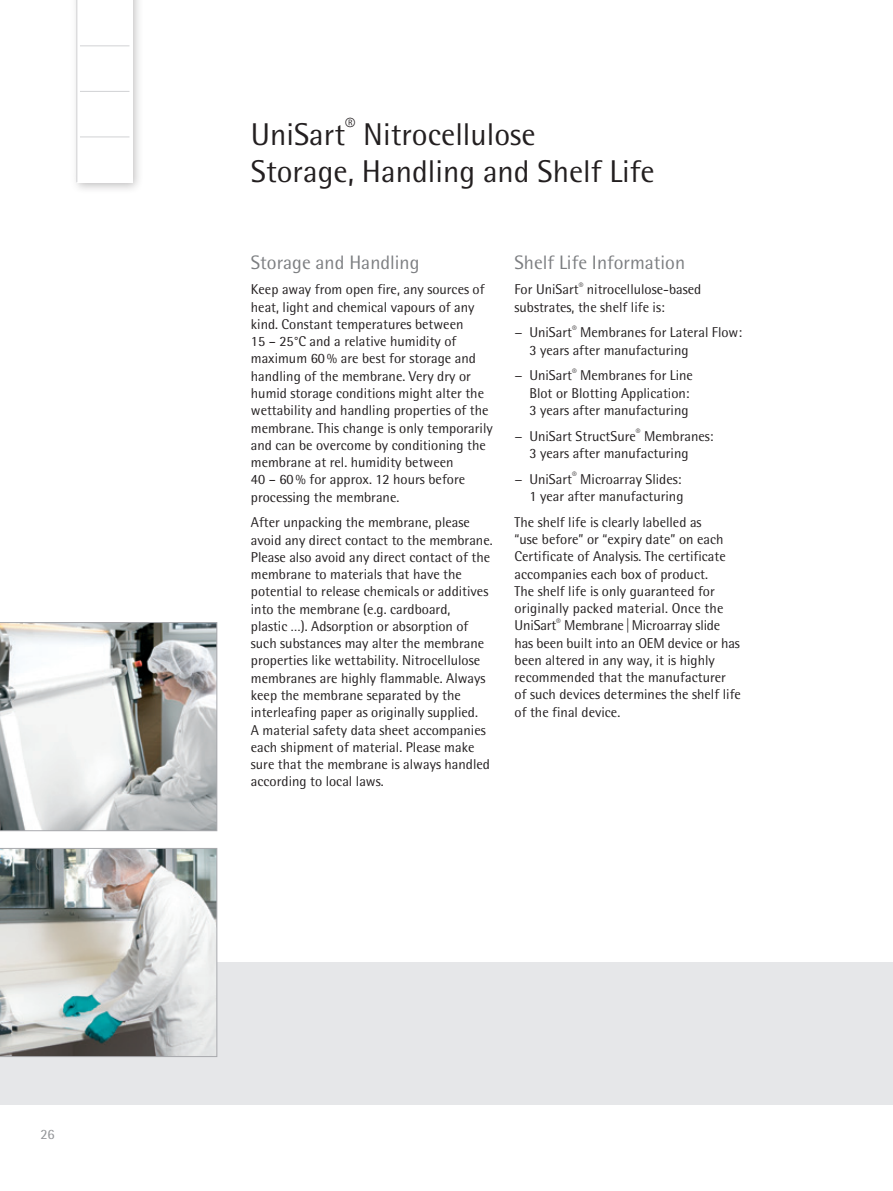
<style>
.page{position:relative;width:893px;height:1191px;background:#fff}
.page>*{position:absolute;margin:0;border:0;box-sizing:border-box;transform-origin:0 0}
.t1{font:31.5px/37.5px "Sartorius Rotis Sans 2013";color:#231f20}
.t2{font:19.5px "Sartorius Rotis Sans 2013";color:#7c7e81}
.t3{font:14.25px/17.2px "Sartorius Rotis Sans 2013";color:#231f20}
.t4{font:14.25px "Sartorius Rotis Sans 2013";color:#939598}
</style>
<div class="page">
<div style="left:70px;top:0;width:74px;height:194px;background:#231f20;opacity:.3"></div>
<div style="left:77px;top:0;width:55px;height:183px;background:#fff"></div>
<hr style="left:80px;top:46px;width:49px;height:1px;background:#d1d2d4">
<hr style="left:80px;top:91px;width:49px;height:1px;background:#d1d2d4">
<hr style="left:80px;top:137px;width:49px;height:1px;background:#d1d2d4">
<div style="left:52px;top:0;width:28px;height:198px;background:#fff"></div>
<hr style="left:77px;top:0;width:1px;height:182px;background:#d1d2d4">
<div style="left:0;top:962px;width:893px;height:142px;background:#e6e7e9"></div>
<svg style="left:0;top:622px;width:217px;height:209px"></svg>
<svg style="left:0;top:848px;width:217px;height:209px"></svg>
<p class="t4" style="left:40px;top:1126px;width:16px">26</p>
<h1 class="t1" style="left:251px;top:115px;width:405px">UniSart<sup>®</sup> Nitrocellulose<br>Storage, Handling and Shelf Life</h1>
<h2 class="t2" style="left:251px;top:250px;width:170px">Storage and Handling</h2>
<p class="t3" style="left:251px;top:281px;width:243px">Keep away from open fire, any sources of heat, light and chemical vapours of any kind. Constant temperatures between<br>15 – 25°C and a relative humidity of maximum 60% are best for storage and handling of the membrane. Very dry or humid storage conditions might alter the wettability and handling properties of the membrane. This change is only temporarily and can be overcome by conditioning the membrane at rel. humidity between<br>40 – 60% for approx. 12 hours before processing the membrane.</p>
<p class="t3" style="left:251px;top:514px;width:243px">After unpacking the membrane, please avoid any direct contact to the membrane.<br>Please also avoid any direct contact of the membrane to materials that have the potential to release chemicals or additives into the membrane (e.g. cardboard,<br>plastic …). Adsorption or absorption of such substances may alter the membrane properties like wettability. Nitrocellulose membranes are highly flammable. Always keep the membrane separated by the interleafing paper as originally supplied.<br>A material safety data sheet accompanies each shipment of material. Please make sure that the membrane is always handled according to local laws.</p>
<h2 class="t2" style="left:514px;top:250px;width:172px">Shelf Life Information</h2>
<p class="t3" style="left:514px;top:281px;width:188px">For UniSart<sup>®</sup> nitrocellulose-based substrates, the shelf life is:</p>
<p class="t3" style="left:529px;top:324px;width:214px;text-indent:-15px">− UniSart<sup>®</sup> Membranes for Lateral Flow:<br>3 years after manufacturing</p>
<p class="t3" style="left:529px;top:367px;width:165px;text-indent:-15px">− UniSart<sup>®</sup> Membranes for Line<br>Blot or Blotting Application:<br>3 years after manufacturing</p>
<p class="t3" style="left:529px;top:427px;width:186px;text-indent:-15px">− UniSart StructSure<sup>®</sup> Membranes:<br>3 years after manufacturing</p>
<p class="t3" style="left:514px;top:470px;width:170px;text-align:right">− UniSart<sup>®</sup> Microarray Slides:<br>1 year after manufacturing</p>
<p class="t3" style="left:514px;top:513px;width:228px">The shelf life is clearly labelled as<br>“use before” or “expiry date” on each Certificate of Analysis. The certificate accompanies each box of product.<br>The shelf life is only guaranteed for originally packed material. Once the UniSart<sup>®</sup> Membrane|Microarray slide has been built into an OEM device or has been altered in any way, it is highly recommended that the manufacturer of such devices determines the shelf life of the final device.</p>
</div>
